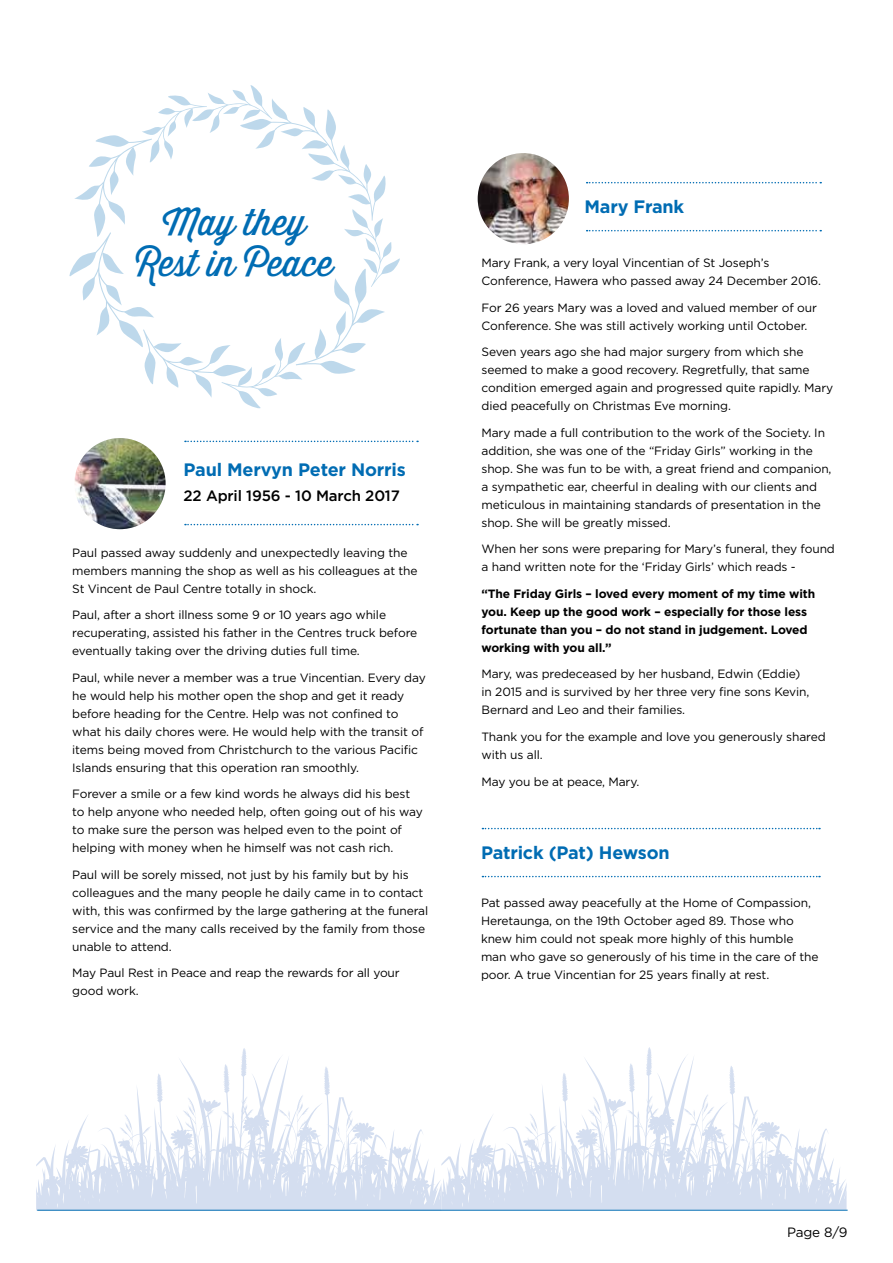
<style>
.page{position:relative;width:893px;height:1263px;background:#fff}
.page>*{position:absolute;margin:0;border:0;box-sizing:border-box;transform-origin:0 0}
.t1{font:36.3px/41.2px "Thirsty Script";color:#006cb3;text-align:center}
.t2{font:700 18px "Gotham";letter-spacing:-.01em;color:#006cb3}
.t3{font:500 15px "Gotham";letter-spacing:-.01em;color:#000}
.t4{font:13.5px "Gotham";color:#000}
.t5{font:12px/18px "Gotham";letter-spacing:-.01em;color:#000}
.t6{font:700 12px/18px "Gotham";letter-spacing:-.01em;color:#000}
</style>
<div class="page">
<svg style="left:441px;top:1047px;width:405px;height:163px"></svg>
<svg style="left:36px;top:1048px;width:405px;height:162px"></svg>
<hr style="left:37px;top:1210px;width:811px;height:1px;background:#006cb3">
<svg style="left:587px;top:230px;width:234px;height:1px"></svg>
<svg style="left:587px;top:182px;width:234px;height:1px"></svg>
<svg style="left:482px;top:876px;width:338px;height:1px"></svg>
<svg style="left:482px;top:828px;width:338px;height:1px"></svg>
<svg style="left:185px;top:524px;width:233px;height:1px"></svg>
<svg style="left:185px;top:441px;width:233px;height:1px"></svg>
<img style="left:74px;top:438px;width:92px;height:91px;border-radius:46px">
<svg style="left:69px;top:85px;width:331px;height:324px"></svg>
<img style="left:478px;top:153px;width:91px;height:91px;border-radius:46px">
<h1 class="t1" style="left:136px;top:201px;width:199px">May they<br>Rest in Peace</h1>
<h2 class="t2" style="left:184px;top:458px;width:224px">Paul Mervyn Peter Norris</h2>
<p class="t3" style="left:184px;top:486px;width:218px">22 April 1956 - 10 March 2017</p>
<p class="t5" style="left:72px;top:543px;width:347px">Paul passed away suddenly and unexpectedly leaving the members manning the shop as well as his colleagues at the<br>St Vincent de Paul Centre totally in shock.</p>
<p class="t5" style="left:72px;top:605px;width:346px">Paul, after a short illness some 9 or 10 years ago while recuperating, assisted his father in the Centres truck before eventually taking over the driving duties full time.</p>
<p class="t5" style="left:72px;top:668px;width:355px">Paul, while never a member was a true Vincentian. Every day he would help his mother open the shop and get it ready before heading for the Centre. Help was not confined to what his daily chores were. He would help with the transit of items being moved from Christchurch to the various Pacific Islands ensuring that this operation ran smoothly.</p>
<p class="t5" style="left:72px;top:784px;width:352px">Forever a smile or a few kind words he always did his best to help anyone who needed help, often going out of his way to make sure the person was helped even to the point of helping with money when he himself was not cash rich.</p>
<p class="t5" style="left:72px;top:865px;width:357px">Paul will be sorely missed, not just by his family but by his colleagues and the many people he daily came in to contact with, this was confirmed by the large gathering at the funeral service and the many calls received by the family from those unable to attend.</p>
<p class="t5" style="left:72px;top:964px;width:329px">May Paul Rest in Peace and reap the rewards for all your good work.</p>
<h2 class="t2" style="left:584px;top:195px;width:101px">Mary Frank</h2>
<p class="t5" style="left:481px;top:254px;width:341px">Mary Frank, a very loyal Vincentian of St Joseph’s<br>Conference, Hawera who passed away 24 December 2016.</p>
<p class="t5" style="left:481px;top:298px;width:337px">For 26 years Mary was a loved and valued member of our<br>Conference. She was still actively working until October.</p>
<p class="t5" style="left:481px;top:343px;width:353px">Seven years ago she had major surgery from which she seemed to make a good recovery. Regretfully, that same condition emerged again and progressed quite rapidly. Mary died peacefully on Christmas Eve morning.</p>
<p class="t5" style="left:481px;top:423px;width:352px">Mary made a full contribution to the work of the Society. In addition, she was one of the “Friday Girls” working in the shop. She was fun to be with, a great friend and companion, a sympathetic ear, cheerful in dealing with our clients and meticulous in maintaining standards of presentation in the shop. She will be greatly missed.</p>
<p class="t5" style="left:481px;top:540px;width:355px">When her sons were preparing for Mary’s funeral, they found a hand written note for the ‘Friday Girls’ which reads -</p>
<p class="t6" style="left:481px;top:585px;width:335px">“The Friday Girls – loved every moment of my time with you. Keep up the good work – especially for those less fortunate than you – do not stand in judgement. Loved working with you all.”</p>
<p class="t5" style="left:481px;top:665px;width:329px">Mary, was predeceased by her husband, Edwin (Eddie) in 2015 and is survived by her three very fine sons Kevin,<br>Bernard and Leo and their families.</p>
<p class="t5" style="left:481px;top:727px;width:346px">Thank you for the example and love you generously shared with us all.</p>
<p class="t5" style="left:481px;top:772px;width:159px">May you be at peace, Mary.</p>
<h2 class="t2" style="left:481px;top:841px;width:190px">Patrick (Pat) Hewson</h2>
<p class="t5" style="left:481px;top:893px;width:339px">Pat passed away peacefully at the Home of Compassion, Heretaunga, on the 19th October aged 89. Those who knew him could not speak more highly of this humble man who gave so generously of his time in the care of the poor. A true Vincentian for 25 years finally at rest.</p>
<p class="t4" style="left:787px;top:1223px;width:62px">Page 8/9</p>
</div>
